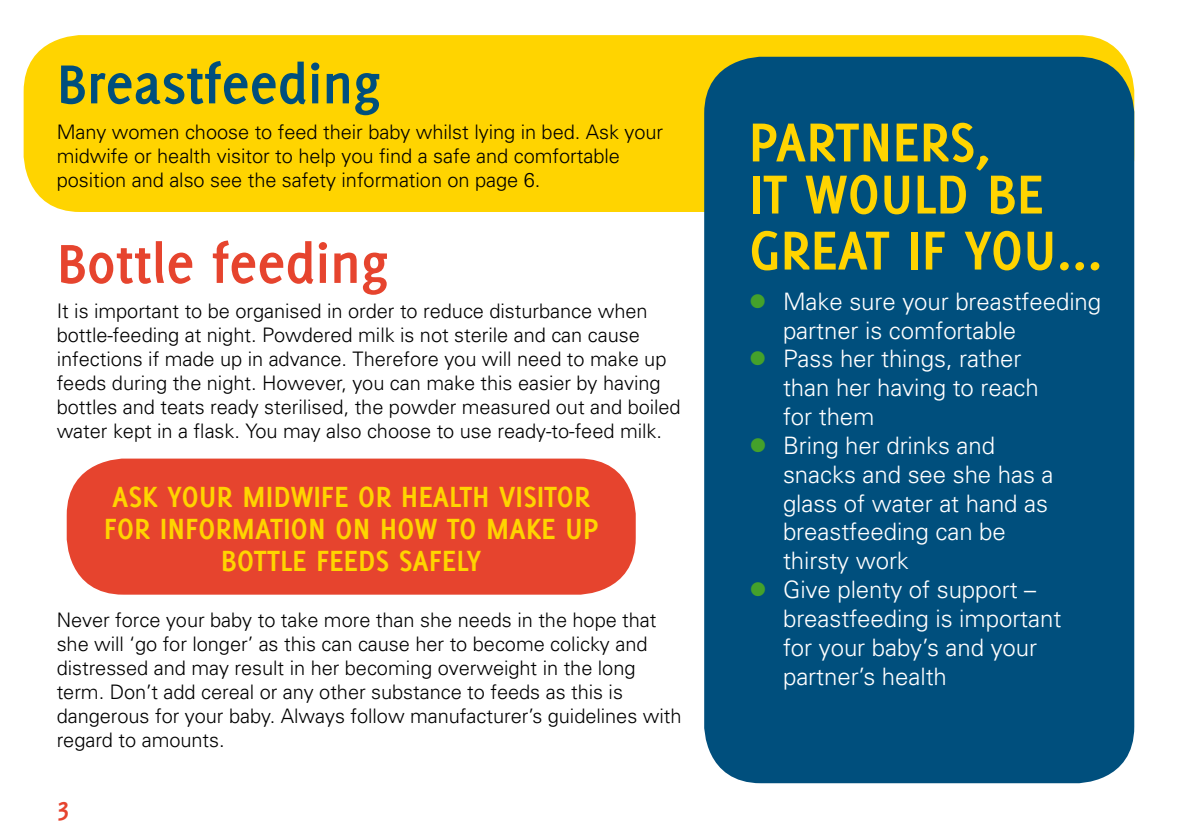
<style>
.page{position:relative;width:1191px;height:840px;background:#fff}
.page>*{position:absolute;margin:0;border:0;box-sizing:border-box;transform-origin:0 0}
.t1{font:700 60px/54px "Delicious";letter-spacing:-.005em;color:#ffd400}
.t2{font:700 60px "Delicious";letter-spacing:-.005em;color:#004f7d}
.t3{font:700 60px "Delicious";letter-spacing:-.005em;color:#e6442e}
.t4{font:700 32px/32px "Delicious";letter-spacing:.095em;color:#ffd400;text-align:center}
.t5{font:700 28px "Delicious";color:#e6442e}
.t6{font:300 24px/28.8px "Univers";letter-spacing:-.005em;color:#fff}
.t7{font:300 20px/24px "Univers";letter-spacing:-.005em;color:#000}
.s1{color:#44a12b}
</style>
<div class="page">
<div style="left:24px;top:35px;width:1110px;height:177px;background:#ffd400;border-radius:57px"></div>
<div style="left:67px;top:458px;width:569px;height:136px;background:#e6442e;border-radius:57px"></div>
<div style="left:704px;top:57px;width:430px;height:725px;background:#004f7d;border-radius:57px"></div>
<h1 class="t2" style="left:57px;top:49px;width:325px">BREASTFEEDING</h1>
<p class="t7" style="left:57px;top:120px;width:608px">Many women choose to feed their baby whilst lying in bed. Ask your midwife or health visitor to help you find a safe and comfortable position and also see the safety information on page 6.</p>
<h1 class="t3" style="left:57px;top:229px;width:333px">BOTTLE FEEDING</h1>
<p class="t7" style="left:57px;top:299px;width:625px">It is important to be organised in order to reduce disturbance when bottle-feeding at night. Powdered milk is not sterile and can cause infections if made up in advance. Therefore you will need to make up feeds during the night. However, you can make this easier by having bottles and teats ready sterilised, the powder measured out and boiled water kept in a flask. You may also choose to use ready-to-feed milk.</p>
<h2 class="t4" style="left:104px;top:479px;width:496px">ASK YOUR MIDWIFE OR HEALTH VISITOR<br>FOR INFORMATION ON HOW TO MAKE UP<br>BOTTLE FEEDS SAFELY</h2>
<p class="t7" style="left:57px;top:607px;width:626px">Never force your baby to take more than she needs in the hope that she will ‘go for longer’ as this can cause her to become colicky and distressed and may result in her becoming overweight in the long term. Don’t add cereal or any other substance to feeds as this is dangerous for your baby. Always follow manufacturer’s guidelines with regard to amounts.</p>
<h3 class="t5" style="left:57px;top:790px;width:14px">3</h3>
<h1 class="t1" style="left:749px;top:114px;width:355px;text-indent:110px">NERS,<br>IT WOULD BE<br>GREAT IF YOU...</h1>
<p class="t6" style="left:783px;top:287px;width:320px;text-indent:-34px"><span class="s1">●</span> Make sure your breastfeeding partner is comfortable</p>
<p class="t6" style="left:783px;top:344px;width:257px;text-indent:-34px"><span class="s1">●</span> Pass her things, rather than her having to reach for them</p>
<p class="t6" style="left:783px;top:431px;width:272px;text-indent:-34px"><span class="s1">●</span> Bring her drinks and snacks and see she has a glass of water at hand as breastfeeding can be thirsty work</p>
<p class="t6" style="left:783px;top:575px;width:280px;text-indent:-34px"><span class="s1">●</span> Give plenty of support – breastfeeding is important for your baby’s and your partner’s health</p>
<h1 class="t1" style="left:749px;top:114px;width:28px">PART</h1>
</div>
